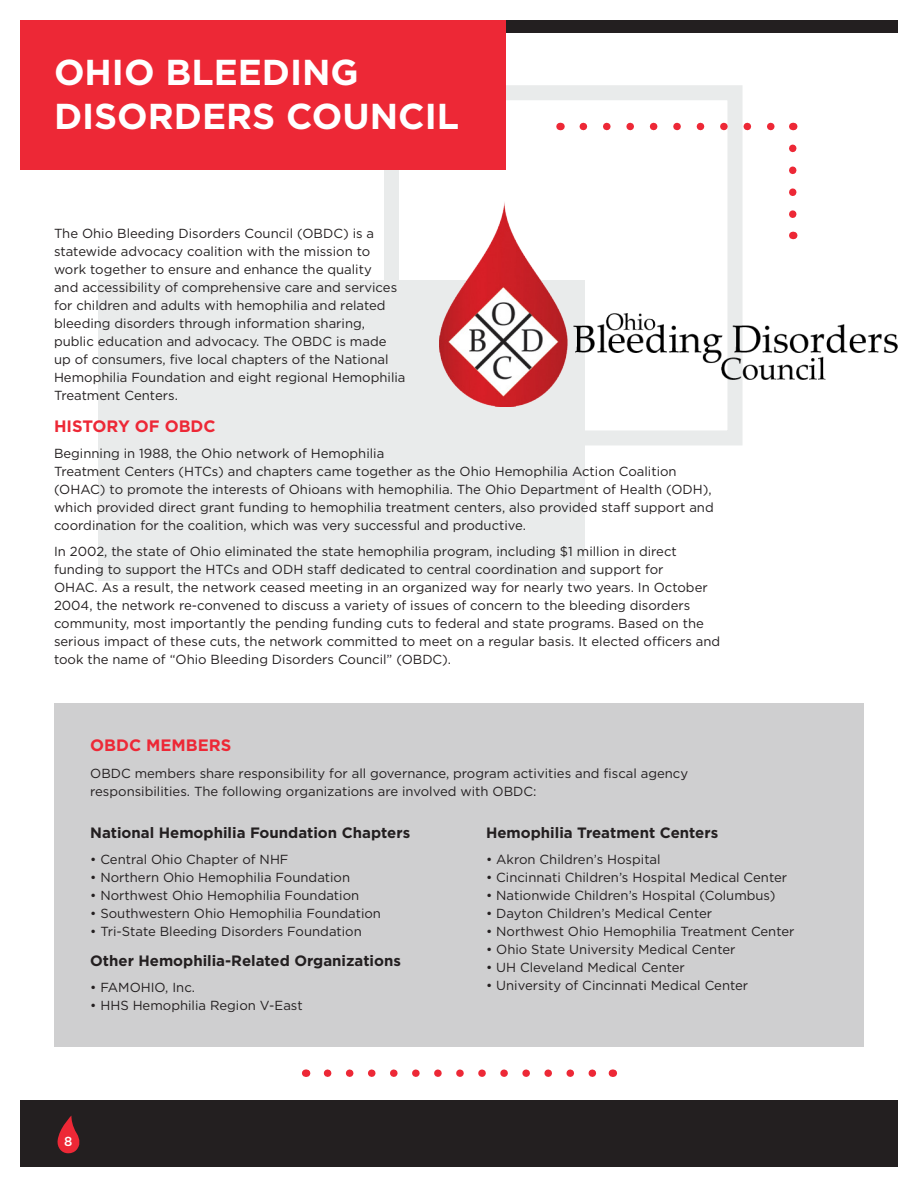
<style>
.page{position:relative;width:918px;height:1188px;background:#fff}
.page>*{position:absolute;margin:0;border:0;box-sizing:border-box;transform-origin:0 0}
.t1{font:700 36px "Gotham";color:#fff}
.Bold_11_16_Subtitle{font:700 16.5px "Gotham";color:#ed2836}
.Bold_11_16_Subtitle-2{font:700 15px "Gotham";color:#231f20}
.t2{font:13.2px/18px "Gotham";color:#231f20}
.t3{font:500 13.2px "Gotham";color:#fff}
</style>
<div class="page">
<div style="left:384px;top:85px;width:358px;height:361px;border:15px solid #e9ebeb"></div>
<div style="left:98px;top:280px;width:487px;height:300px;background:#e9ebeb"></div>
<div style="left:20px;top:20px;width:878px;height:12px;background:#231f20"></div>
<div style="left:20px;top:1100px;width:878px;height:67px;background:#231f20"></div>
<div style="left:20px;top:20px;width:485px;height:150px;background:#ed2836"></div>
<div style="left:54px;top:703px;width:810px;height:344px;background:#cfcfd0"></div>
<img style="left:440px;top:202px;width:128px;height:205px">
<img style="left:574px;top:313px;width:324px;height:67px">
<svg style="left:583px;top:123px;width:192px;height:7px"></svg>
<svg style="left:789px;top:148px;width:7px;height:70px"></svg>
<svg style="left:328px;top:1069px;width:269px;height:8px"></svg>
<svg style="left:57px;top:1116px;width:23px;height:38px"></svg>
<p class="t1" style="left:54px;top:52px;width:306px">OHIO BLEEDING</p>
<p class="t1" style="left:54px;top:96px;width:407px">DISORDERS COUNCIL</p>
<p class="t2" style="left:54px;top:224px;width:353px">The Ohio Bleeding Disorders Council (OBDC) is a statewide advocacy coalition with the mission to work together to ensure and enhance the quality<br>and accessibility of comprehensive care and services for children and adults with hemophilia and related bleeding disorders through information sharing, public education and advocacy. The OBDC is made up of consumers, five local chapters of the National Hemophilia Foundation and eight regional Hemophilia Treatment Centers.</p>
<p class="Bold_11_16_Subtitle" style="left:54px;top:417px;width:163px">HISTORY OF OBDC</p>
<p class="t2" style="left:54px;top:444px;width:661px">Beginning in 1988, the Ohio network of Hemophilia<br>Treatment Centers (HTCs) and chapters came together as the Ohio Hemophilia Action Coalition (OHAC) to promote the interests of Ohioans with hemophilia. The Ohio Department of Health (ODH), which provided direct grant funding to hemophilia treatment centers, also provided staff support and coordination for the coalition, which was very successful and productive.</p>
<p class="t2" style="left:54px;top:542px;width:668px">In 2002, the state of Ohio eliminated the state hemophilia program, including $1 million in direct funding to support the HTCs and ODH staff dedicated to central coordination and support for<br>OHAC. As a result, the network ceased meeting in an organized way for nearly two years. In October 2004, the network re-convened to discuss a variety of issues of concern to the bleeding disorders community, most importantly the pending funding cuts to federal and state programs. Based on the serious impact of these cuts, the network committed to meet on a regular basis. It elected officers and took the name of “Ohio Bleeding Disorders Council” (OBDC).</p>
<p class="Bold_11_16_Subtitle" style="left:90px;top:736px;width:143px">OBDC MEMBERS</p>
<p class="t2" style="left:90px;top:764px;width:599px">OBDC members share responsibility for all governance, program activities and fiscal agency responsibilities. The following organizations are involved with OBDC:</p>
<p class="Bold_11_16_Subtitle-2" style="left:486px;top:824px;width:234px">Hemophilia Treatment Centers</p>
<p class="t2" style="left:486px;top:851px;width:176px">• Akron Children’s Hospital</p>
<p class="t2" style="left:486px;top:869px;width:303px">• Cincinnati Children’s Hospital Medical Center</p>
<p class="t2" style="left:486px;top:887px;width:291px">• Nationwide Children’s Hospital (Columbus)</p>
<p class="t2" style="left:486px;top:905px;width:228px">• Dayton Children’s Medical Center</p>
<p class="t2" style="left:486px;top:923px;width:310px">• Northwest Ohio Hemophilia Treatment Center</p>
<p class="t2" style="left:486px;top:941px;width:251px">• Ohio State University Medical Center</p>
<p class="t2" style="left:486px;top:959px;width:200px">• UH Cleveland Medical Center</p>
<p class="t2" style="left:486px;top:977px;width:264px">• University of Cincinnati Medical Center</p>
<p class="Bold_11_16_Subtitle-2" style="left:90px;top:824px;width:322px">National Hemophilia Foundation Chapters</p>
<p class="t2" style="left:90px;top:851px;width:200px">• Central Ohio Chapter of NHF</p>
<p class="t2" style="left:90px;top:869px;width:262px">• Northern Ohio Hemophilia Foundation</p>
<p class="t2" style="left:90px;top:887px;width:271px">• Northwest Ohio Hemophilia Foundation</p>
<p class="t2" style="left:90px;top:905px;width:292px">• Southwestern Ohio Hemophilia Foundation</p>
<p class="t2" style="left:90px;top:923px;width:273px">• Tri-State Bleeding Disorders Foundation</p>
<p class="Bold_11_16_Subtitle-2" style="left:90px;top:952px;width:312px">Other Hemophilia-Related Organizations</p>
<p class="t2" style="left:90px;top:978px;width:106px">• FAMOHIO, Inc.</p>
<p class="t2" style="left:90px;top:996px;width:214px">• HHS Hemophilia Region V-East</p>
<p class="t3" style="left:64px;top:1132px;width:10px">8</p>
</div>
